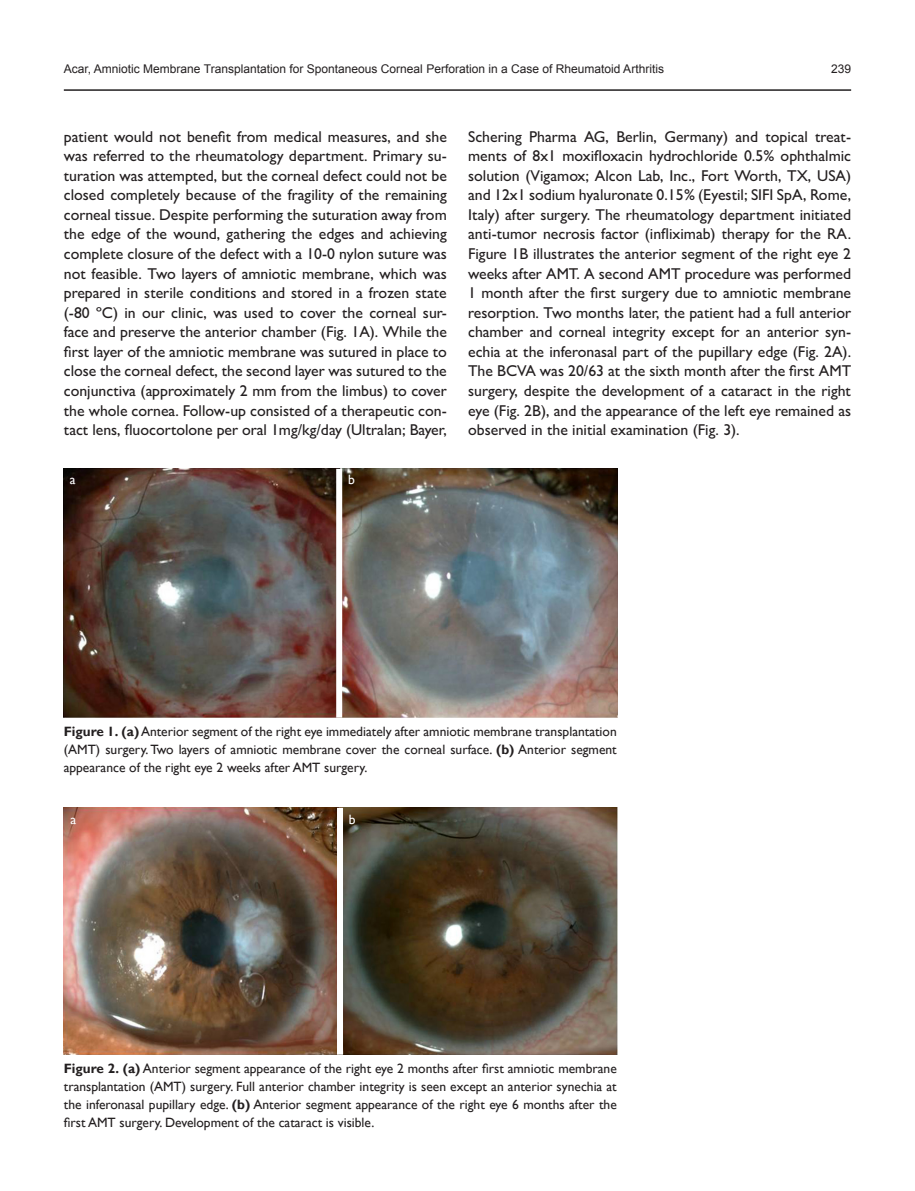
<style>
.page{position:relative;width:915px;height:1191px;background:#fff}
.page>*{position:absolute;margin:0;border:0;box-sizing:border-box;transform-origin:0 0}
.ana_metin_bosluksuz{font:500 15.75px/19.5px "Gill Sans MT Pro";color:#231f20;text-align:justify}
.fotoalti{font:13.5px/18px "Gill Sans";color:#231f20;text-align:justify}
.fotoalti-2{font:13.5px "Gill Sans";color:#fff}
.t1{font:12px "Arial";color:#231f20}
.s1{font-weight:700}
</style>
<div class="page">
<hr style="left:64px;top:89px;width:786px;height:2px;background:#231f20">
<img style="left:64px;top:469px;width:553px;height:248px">
<div style="left:336px;top:469px;width:6px;height:248px;background:#fff"></div>
<img style="left:64px;top:808px;width:553px;height:246px">
<div style="left:337px;top:808px;width:6px;height:246px;background:#fff"></div>
<p class="t1" style="left:64px;top:60px;width:601px">Acar, Amniotic Membrane Transplantation for Spontaneous Corneal Perforation in a Case of Rheumatoid Arthritis</p>
<p class="t1" style="left:830px;top:60px;width:22px">239</p>
<p class="ana_metin_bosluksuz" style="left:64px;top:126px;width:384px">patient would not benefit from medical measures, and she was referred to the rheumatology department. Primary su&shy;turation was attempted, but the corneal defect could not be closed completely because of the fragility of the remaining corneal tissue. Despite performing the suturation away from the edge of the wound, gathering the edges and achieving complete closure of the defect with a 10-0 nylon suture was not feasible. Two layers of amniotic membrane, which was prepared in sterile conditions and stored in a frozen state (-80 ºC) in our clinic, was used to cover the corneal sur&shy;face and preserve the anterior chamber (Fig. 1A). While the first layer of the amniotic membrane was sutured in place to close the corneal defect, the second layer was sutured to the conjunctiva (approximately 2 mm from the limbus) to cover the whole cornea. Follow-up consisted of a therapeutic con&shy;tact lens, fluocortolone per oral 1mg/kg/day (Ultralan; Bayer,</p>
<p class="ana_metin_bosluksuz" style="left:468px;top:126px;width:384px">Schering Pharma AG, Berlin, Germany) and topical treat&shy;ments of 8x1 moxifloxacin hydrochloride 0.5% ophthalmic solution (Vigamox; Alcon Lab, Inc., Fort Worth, TX, USA) and 12x1 sodium hyaluronate 0.15% (Eyestil; SIFI SpA, Rome, Italy) after surgery. The rheumatology department initiated anti-tumor necrosis factor (infliximab) therapy for the RA.<br>Figure 1B illustrates the anterior segment of the right eye 2 weeks after AMT. A second AMT procedure was performed 1 month after the first surgery due to amniotic membrane resorption. Two months later, the patient had a full anterior chamber and corneal integrity except for an anterior syn&shy;echia at the inferonasal part of the pupillary edge (Fig. 2A).<br>The BCVA was 20/63 at the sixth month after the first AMT surgery, despite the development of a cataract in the right eye (Fig. 2B), and the appearance of the left eye remained as observed in the initial examination (Fig. 3).</p>
<p class="fotoalti-2" style="left:70px;top:472px;width:7px">a</p>
<p class="fotoalti-2" style="left:348px;top:472px;width:8px">b</p>
<p class="fotoalti" style="left:64px;top:723px;width:554px"><span class="s1">Figure 1. (a)</span> Anterior segment of the right eye immediately after amniotic membrane transplantation (AMT) surgery. Two layers of amniotic membrane cover the corneal surface. <span class="s1">(b)</span> Anterior segment appearance of the right eye 2 weeks after AMT surgery.</p>
<p class="fotoalti-2" style="left:71px;top:812px;width:7px">a</p>
<p class="fotoalti-2" style="left:349px;top:812px;width:8px">b</p>
<p class="fotoalti" style="left:64px;top:1059px;width:554px"><span class="s1">Figure 2. (a)</span> Anterior segment appearance of the right eye 2 months after first amniotic membrane transplantation (AMT) surgery. Full anterior chamber integrity is seen except an anterior synechia at the inferonasal pupillary edge. <span class="s1">(b)</span> Anterior segment appearance of the right eye 6 months after the first AMT surgery. Development of the cataract is visible.</p>
</div>
